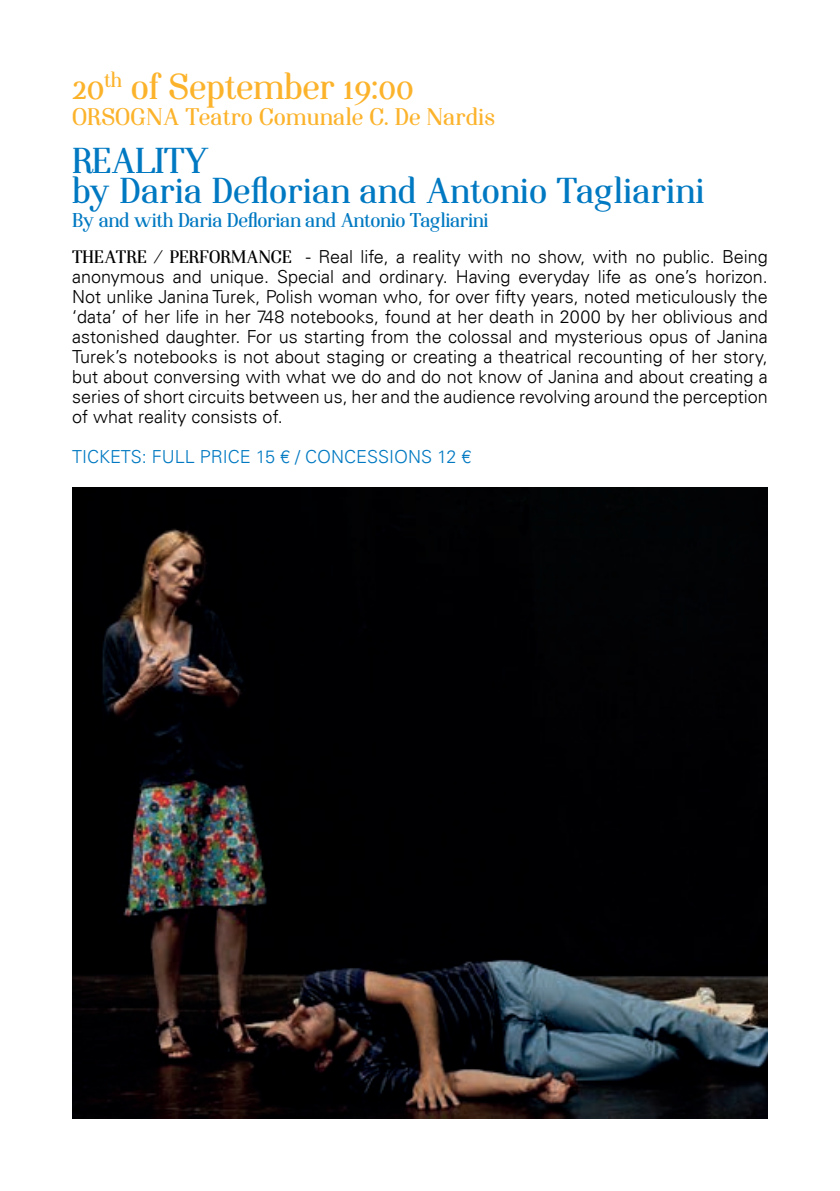
<style>
.page{position:relative;width:840px;height:1191px;background:#fff}
.page>*{position:absolute;margin:0;border:0;box-sizing:border-box;transform-origin:0 0}
.t1{font:700 36px/30px "Night Still Comes";color:#0079c2}
.t2{font:700 36px "Night Still Comes";letter-spacing:-.01em;color:#fcb32c}
.t3{font:700 24px "Night Still Comes";color:#fcb32c}
.t4{font:700 20px "Night Still Comes";letter-spacing:-.02em;color:#0079c2}
.t5{font:300 18px/20px "Univers LT";color:#000;text-align:justify}
.t6{font:300 18px "Univers LT";color:#0079c2}
.s1{font-family:"Night Still Comes";font-weight:700}
</style>
<div class="page">
<img style="left:72px;top:488px;width:695px;height:631px">
<h1 class="t2" style="left:72px;top:72px;width:343px">20<sup>th</sup> of September 19:00</h1>
<h2 class="t3" style="left:72px;top:107px;width:424px">ORSOGNA Teatro Comunale C. De Nardis</h2>
<h1 class="t1" style="left:72px;top:149px;width:634px">REALITY<br>by Daria Deflorian and Antonio Tagliarini</h1>
<p class="t4" style="left:72px;top:212px;width:418px">By and with Daria Deflorian and Antonio Tagliarini</p>
<p class="t5" style="left:72px;top:247px;width:697px"><span class="s1">THEATRE / PERFORMANCE</span> - Real life, a reality with no show, with no public. Being anonymous and unique. Special and ordinary. Having everyday life as one’s horizon.<br>Not unlike Janina Turek, Polish woman who, for over fifty years, noted meticulously the ‘data’ of her life in her 748 notebooks, found at her death in 2000 by her oblivious and astonished daughter. For us starting from the colossal and mysterious opus of Janina Turek’s notebooks is not about staging or creating a theatrical recounting of her story, but about conversing with what we do and do not know of Janina and about creating a series of short circuits between us, her and the audience revolving around the perception of what reality consists of.</p>
<p class="t6" style="left:72px;top:446px;width:400px">TICKETS: FULL PRICE 15 € / CONCESSIONS 12 €</p>
</div>
